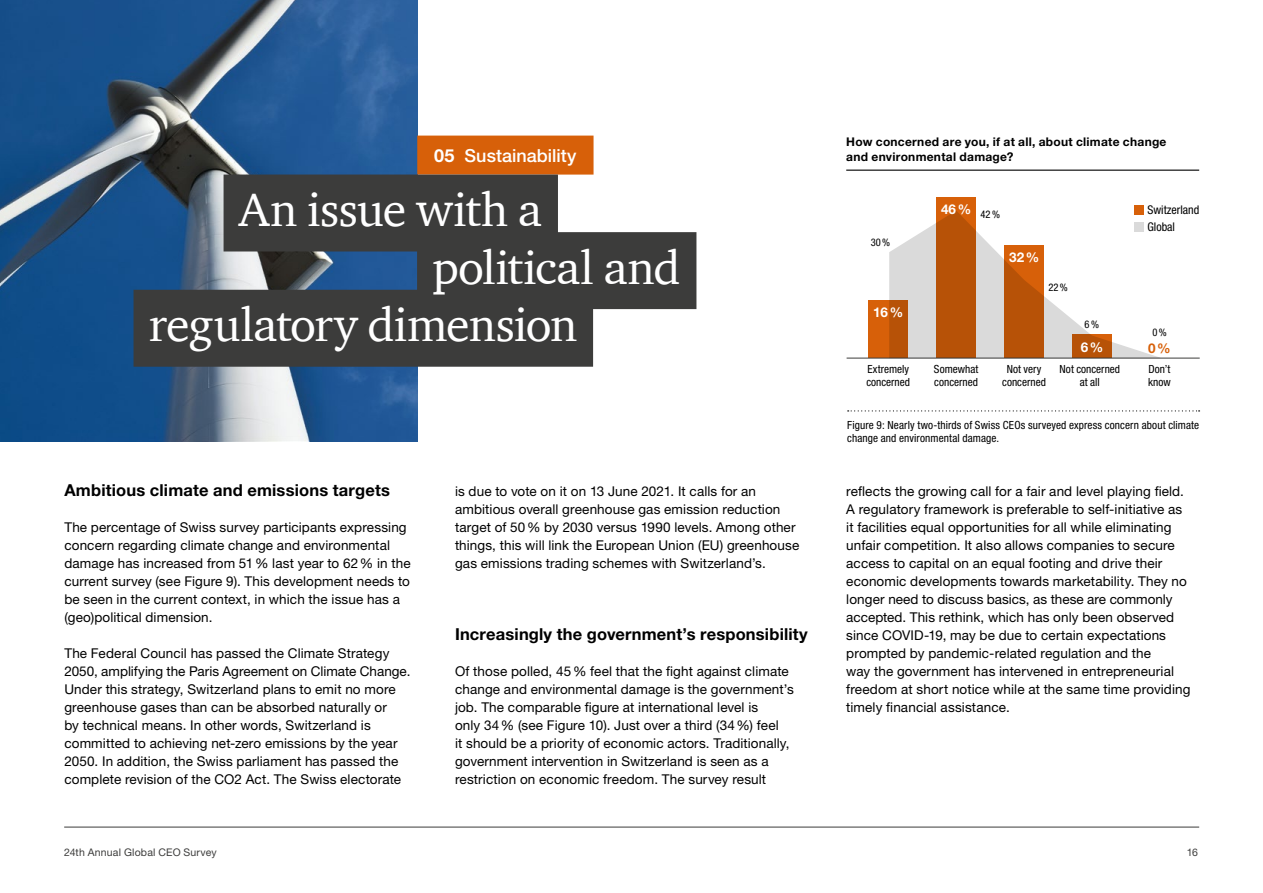
<style>
.page{position:relative;width:1263px;height:893px;background:#fff}
.page>*{position:absolute;margin:0;border:0;box-sizing:border-box;transform-origin:0 0}
.t1{font:48px "ITC Charter Com";letter-spacing:-.015em;color:#fff}
.t2{font:500 18px "Helvetica Neue LT Std";color:#fff}
.t3{font:700 16.5px "Helvetica Neue LT Std";letter-spacing:.01em;color:#000}
.t4{font:13.5px/18px "Helvetica Neue LT Std";letter-spacing:.01em;color:#000}
.t5{font:700 13.5px "Helvetica Neue LT Std";color:#fff}
.t6{font:700 13.5px "Helvetica Neue LT Std";color:#d76009}
.t7{font:700 12px/15px "Helvetica Neue LT Std";letter-spacing:.025em;color:#000}
.t8{font:condensed 12px/17.2px "Helvetica Neue LT Std";color:#000}
.t9{font:condensed 11.25px/12.8px "Helvetica Neue LT Std";letter-spacing:.01em;color:#000}
.t10{font:10.5px "Helvetica Neue LT Std";letter-spacing:.015em;color:#3c3c3b}
.t11{font:condensed 10.5px "Helvetica Neue LT Std";color:#000}
.s1{font-weight:700}
</style>
<div class="page">
<img style="left:0;top:0;width:417px;height:442px">
<div style="left:417px;top:136px;width:176px;height:39px;background:#d76009"></div>
<div style="left:224px;top:175px;width:334px;height:76px;background:#3c3c3b"></div>
<div style="left:417px;top:232px;width:279px;height:77px;background:#3c3c3b"></div>
<div style="left:134px;top:290px;width:459px;height:77px;background:#3c3c3b"></div>
<svg style="left:848px;top:410px;width:351px;height:1px"></svg>
<hr style="left:846px;top:170px;width:353px;height:1px;background:#000">
<div style="left:936px;top:197px;width:40px;height:161px;background:#d76009"></div>
<div style="left:868px;top:301px;width:40px;height:57px;background:#d76009"></div>
<hr style="left:847px;top:358px;width:353px;height:1px;background:#3c3c3b">
<div style="left:1134px;top:205px;width:9px;height:10px;background:#d76009"></div>
<svg style="left:889px;top:210px;width:271px;height:148px"></svg>
<hr style="left:64px;top:827px;width:1135px;height:1px;background:#3c3c3b">
<h2 class="t2" style="left:434px;top:145px;width:144px"><span class="s1">05</span> Sustainability</h2>
<h1 class="t1" style="left:239px;top:180px;width:305px">An issue with a</h1>
<h1 class="t1" style="left:432px;top:238px;width:250px">political and</h1>
<h1 class="t1" style="left:149px;top:295px;width:430px">regulatory dimension</h1>
<p class="t3" style="left:64px;top:480px;width:327px">Ambitious climate and emissions targets</p>
<p class="t4" style="left:64px;top:518px;width:348px">The percentage of Swiss survey participants expressing concern regarding climate change and environmental damage has increased from 51% last year to 62% in the current survey (see Figure 9). This development needs to be seen in the current context, in which the issue has a (geo)political dimension.</p>
<p class="t4" style="left:64px;top:644px;width:348px">The Federal Council has passed the Climate Strategy 2050, amplifying the Paris Agreement on Climate Change.<br>Under this strategy, Switzerland plans to emit no more greenhouse gases than can be absorbed naturally or<br>by technical means. In other words, Switzerland is committed to achieving net-zero emissions by the year 2050. In addition, the Swiss parliament has passed the complete revision of the CO2 Act. The Swiss electorate</p>
<p class="t4" style="left:455px;top:482px;width:346px">is due to vote on it on 13 June 2021. It calls for an ambitious overall greenhouse gas emission reduction target of 50% by 2030 versus 1990 levels. Among other things, this will link the European Union (EU) greenhouse gas emissions trading schemes with Switzerland’s.</p>
<p class="t3" style="left:455px;top:624px;width:354px">Increasingly the government’s responsibility</p>
<p class="t4" style="left:455px;top:662px;width:340px">Of those polled, 45% feel that the fight against climate change and environmental damage is the government’s job. The comparable figure at international level is<br>only 34% (see Figure 10). Just over a third (34%) feel<br>it should be a priority of economic actors. Traditionally, government intervention in Switzerland is seen as a restriction on economic freedom. The survey result</p>
<p class="t7" style="left:846px;top:134px;width:322px">How concerned are you, if at all, about climate change and environmental damage?</p>
<p class="t11" style="left:871px;top:236px;width:21px">30%</p>
<p class="t5" style="left:873px;top:304px;width:32px">16%</p>
<p class="t9" style="left:866px;top:363px;width:45px">Extremely concerned</p>
<p class="t5" style="left:941px;top:201px;width:32px">46%</p>
<p class="t11" style="left:980px;top:209px;width:21px">42%</p>
<p class="t5" style="left:1009px;top:249px;width:32px">32%</p>
<p class="t11" style="left:1048px;top:281px;width:21px">22%</p>
<p class="t11" style="left:1085px;top:318px;width:16px">6%</p>
<p class="t8" style="left:1147px;top:201px;width:53px">Switzerland<br>Global</p>
<p class="t11" style="left:1152px;top:327px;width:16px">0%</p>
<p class="t5" style="left:1081px;top:338px;width:24px">6%</p>
<p class="t6" style="left:1148px;top:340px;width:24px">0%</p>
<p class="t9" style="left:934px;top:363px;width:46px">Somewhat concerned</p>
<p class="t9" style="left:1002px;top:363px;width:45px;text-align:center">Not very concerned</p>
<p class="t9" style="left:1059px;top:363px;width:62px;text-align:center">Not concerned at all</p>
<p class="t9" style="left:1148px;top:363px;width:24px">Don’t know</p>
<p class="t9" style="left:847px;top:418px;width:354px;line-height:13.5px">Figure 9: Nearly two-thirds of Swiss CEOs surveyed express concern about climate change and environmental damage.</p>
<p class="t4" style="left:846px;top:482px;width:346px">reflects the growing call for a fair and level playing field.<br>A regulatory framework is preferable to self-initiative as it facilities equal opportunities for all while eliminating unfair competition. It also allows companies to secure access to capital on an equal footing and drive their economic developments towards marketability. They no longer need to discuss basics, as these are commonly accepted. This rethink, which has only been observed since COVID-19, may be due to certain expectations prompted by pandemic-related regulation and the<br>way the government has intervened in entrepreneurial freedom at short notice while at the same time providing timely financial assistance.</p>
<p class="t10" style="left:64px;top:846px;width:154px">24th Annual Global CEO Survey</p>
<p class="t10" style="left:1187px;top:846px;width:13px">16</p>
</div>
